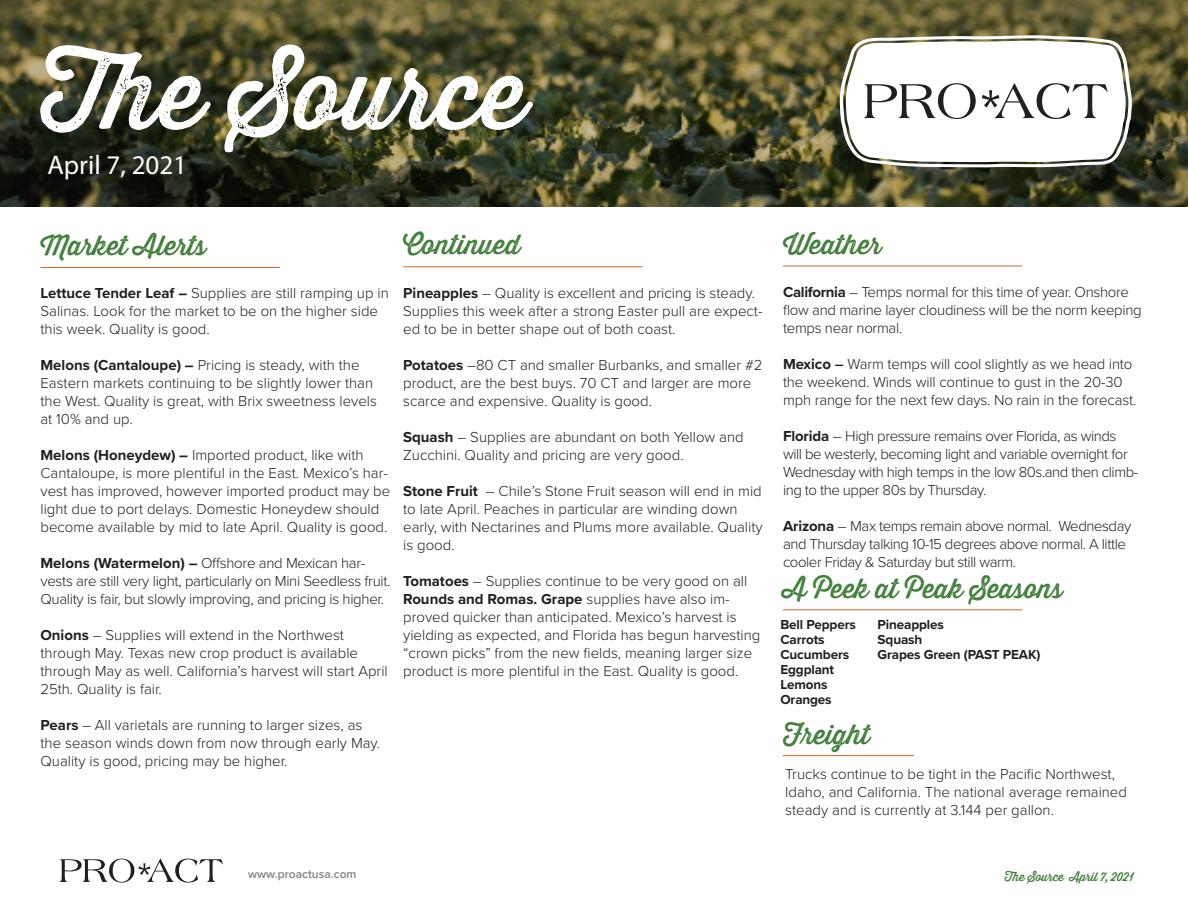
<style>
.page{position:relative;width:1188px;height:918px;background:#fff}
.page>*{position:absolute;margin:0;border:0;box-sizing:border-box;transform-origin:0 0}
.t1{font:99px "Thirsty Rough Reg One";color:#fff}
.t2{font:27px "Thirsty Rough Reg One";color:#42803c}
.t3{font:27px "Myriad Pro";color:#fff}
.t4{font:300 15px/18px "Proxima Nova";color:#231f20}
.t5{font:300 15px/18px "Proxima Nova";letter-spacing:-.03em;color:#231f20}
.t6{font:300 15px/18px "Proxima Nova";letter-spacing:-.02em;color:#231f20}
.t7{font:700 13.5px/15px "Proxima Nova";letter-spacing:-.01em;color:#231f20}
.t8{font:12px "Thirsty Rough Reg One";color:#42803c}
.t9{font:600 12px "Proxima Nova";color:#808285}
.s1{font-weight:700}
.s2{font-weight:600}
</style>
<div class="page">
<img style="left:0;top:0;width:1188px;height:207px">
<hr style="left:40px;top:267px;width:240px;height:1px;background:#d16727">
<hr style="left:783px;top:266px;width:239px;height:1px;background:#d16727">
<hr style="left:403px;top:266px;width:240px;height:1px;background:#d16727">
<hr style="left:783px;top:609px;width:239px;height:1px;background:#d16727">
<hr style="left:783px;top:755px;width:131px;height:1px;background:#d16727">
<svg style="left:840px;top:35px;width:292px;height:132px"></svg>
<svg style="left:59px;top:859px;width:164px;height:24px"></svg>
<h1 class="t1" style="left:40px;top:20px;width:488px">The Source</h1>
<h2 class="t3" style="left:47px;top:149px;width:141px">April 7, 2021</h2>
<h2 class="t2" style="left:40px;top:226px;width:167px">Market Alerts</h2>
<h2 class="t2" style="left:403px;top:225px;width:119px">Continued</h2>
<h2 class="t2" style="left:783px;top:225px;width:100px">Weather</h2>
<p class="t4" style="left:40px;top:283px;width:350px"><span class="s1">Lettuce Tender Leaf –</span> Supplies are still ramping up in<br>Salinas. Look for the market to be on the higher side this week. Quality is good.</p>
<p class="t4" style="left:40px;top:355px;width:338px"><span class="s1">Melons (Cantaloupe) –</span> Pricing is steady, with the Eastern markets continuing to be slightly lower than the West. Quality is great, with Brix sweetness levels at 10% and up.</p>
<p class="t4" style="left:40px;top:445px;width:351px"><span class="s1">Melons (Honeydew) –</span> Imported product, like with Cantaloupe, is more plentiful in the East. Mexico’s har&shy;vest has improved, however imported product may be light due to port delays. Domestic Honeydew should become available by mid to late April. Quality is good.</p>
<p class="t6" style="left:40px;top:553px;width:351px"><span class="s1">Melons (Watermelon) –</span> Offshore and Mexican har&shy;vests are still very light, particularly on Mini Seedless fruit.<br>Quality is fair, but slowly improving, and pricing is higher.</p>
<p class="t4" style="left:40px;top:625px;width:349px"><span class="s1">Onions</span> – Supplies will extend in the Northwest through May. Texas new crop product is available through May as well. California’s harvest will start April 25th. Quality is fair.</p>
<p class="t4" style="left:40px;top:715px;width:341px"><span class="s1">Pears</span> – All varietals are running to larger sizes, as the season winds down from now through early May.<br>Quality is good, pricing may be higher.</p>
<p class="t4" style="left:403px;top:283px;width:361px"><span class="s1">Pineapples</span> – Quality is excellent and pricing is steady.<br>Supplies this week after a strong Easter pull are expect&shy;ed to be in better shape out of both coast.</p>
<p class="t4" style="left:403px;top:355px;width:361px"><span class="s1">Potatoes</span> –80 CT and smaller Burbanks, and smaller #2 product, are the best buys. 70 CT and larger are more scarce and expensive. Quality is good.</p>
<p class="t4" style="left:403px;top:427px;width:342px"><span class="s1">Squash</span> – Supplies are abundant on both Yellow and<br>Zucchini. Quality and pricing are very good.</p>
<p class="t4" style="left:403px;top:481px;width:361px"><span class="s1">Stone Fruit</span> – Chile’s Stone Fruit season will end in mid to late April. Peaches in particular are winding down early, with Nectarines and Plums more available. Quality is good.</p>
<p class="t4" style="left:403px;top:571px;width:359px"><span class="s1">Tomatoes</span> – Supplies continue to be very good on all <span class="s1">Rounds and Romas. Grape</span> supplies have also im&shy;proved quicker than anticipated. Mexico’s harvest is yielding as expected, and Florida has begun harvesting “crown picks” from the new fields, meaning larger size product is more plentiful in the East. Quality is good.</p>
<p class="t6" style="left:783px;top:282px;width:360px"><span class="s1">California</span> – Temps normal for this time of year. Onshore flow and marine layer cloudiness will be the norm keeping temps near normal.</p>
<p class="t4" style="left:783px;top:354px;width:355px"><span class="s1">Mexico</span> <span class="s2">–</span> Warm temps will cool slightly as we head into the weekend. Winds will continue to gust in the 20-30 mph range for the next few days. No rain in the forecast.</p>
<p class="t5" style="left:783px;top:426px;width:357px"><span class="s1">Florida</span> – High pressure remains over Florida, as winds will be westerly, becoming light and variable overnight for Wednesday with high temps in the low 80s.and then climb&shy;ing to the upper 80s by Thursday.</p>
<p class="t5" style="left:783px;top:516px;width:350px"><span class="s1">Arizona</span> – Max temps remain above normal. Wednesday and Thursday talking 10-15 degrees above normal. A little cooler Friday &amp; Saturday but still warm.</p>
<h2 class="t2" style="left:783px;top:569px;width:281px">A Peek at Peak Seasons</h2>
<p class="t7" style="left:780px;top:617px;width:77px">Bell Peppers</p>
<p class="t7" style="left:780px;top:632px;width:46px">Carrots</p>
<p class="t7" style="left:780px;top:647px;width:70px">Cucumbers</p>
<p class="t7" style="left:780px;top:662px;width:55px">Eggplant</p>
<p class="t7" style="left:780px;top:677px;width:49px">Lemons</p>
<p class="t7" style="left:780px;top:692px;width:53px">Oranges</p>
<p class="t7" style="left:878px;top:617px;width:68px">Pineapples</p>
<p class="t7" style="left:878px;top:632px;width:164px">Squash<br>Grapes Green (PAST PEAK)</p>
<h2 class="t2" style="left:783px;top:714px;width:88px">Freight</h2>
<p class="t4" style="left:785px;top:764px;width:343px">Trucks continue to be tight in the Pacific Northwest,<br>Idaho, and California. The national average remained steady and is currently at 3.144 per gallon.</p>
<p class="t9" style="left:248px;top:865px;width:110px">www.proactusa.com</p>
<p class="t8" style="left:1005px;top:867px;width:131px">The Source April 7, 2021</p>
</div>
